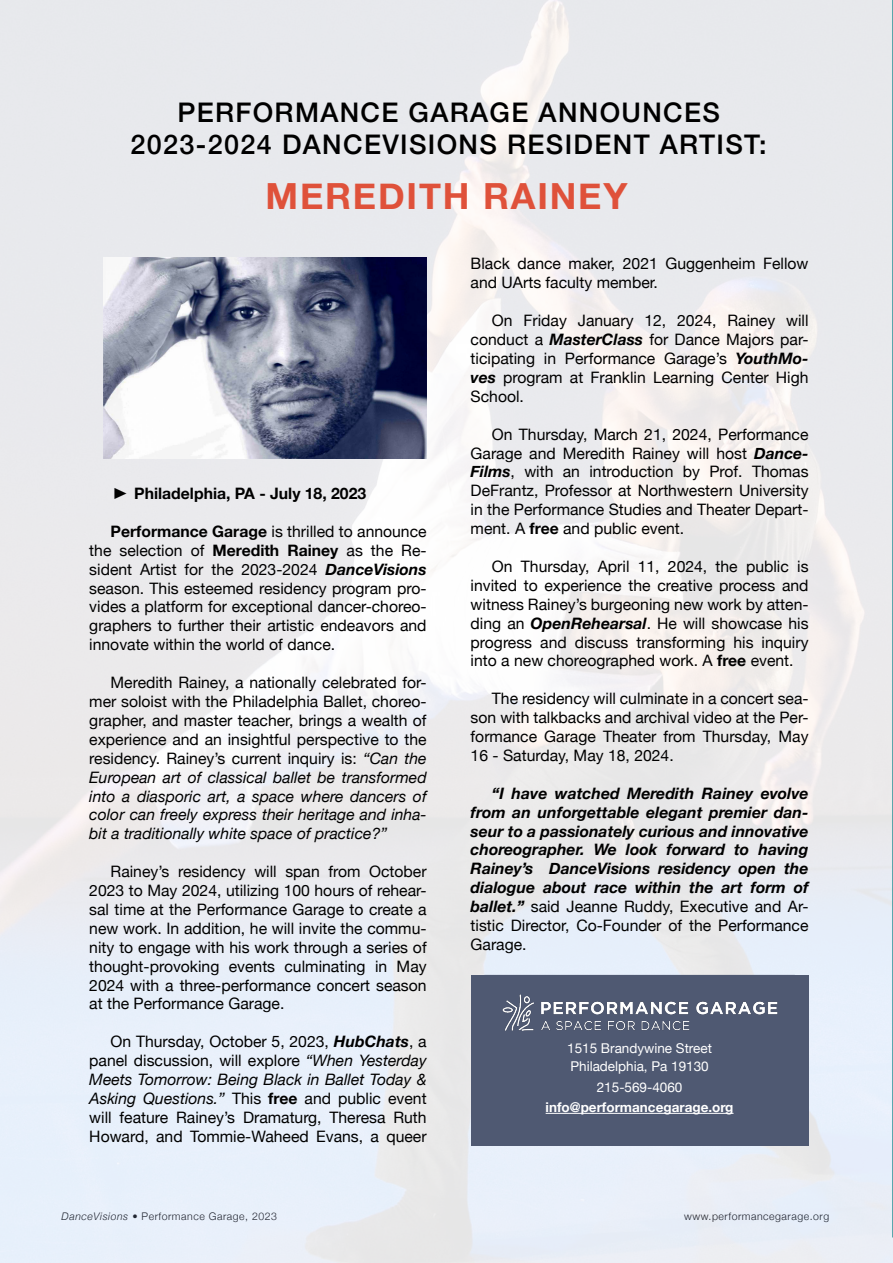
<style>
.page{position:relative;width:893px;height:1263px;background:#fff}
.page>*{position:absolute;margin:0;border:0;box-sizing:border-box;transform-origin:0 0}
.t1{font:700 36px "Helvetica Neue";letter-spacing:.05em;color:#df513a}
.t2{font:500 27px "Helvetica Neue";letter-spacing:.05em;color:#000}
.Estilo_de_parágrafo_1{font:15.75px/18.9px "Helvetica Neue";color:#000;text-align:justify}
.Estilo_de_parágrafo_1-2{font:italic 700 15.75px/18.9px "Helvetica Neue";color:#000;text-align:justify}
.t3{font:700 15.75px "Helvetica Neue";color:#000}
.Estilo_de_parágrafo_1-3{font:13.5px "Helvetica Neue";color:#fff}
.Estilo_de_parágrafo_1-4{font:700 13.5px "Helvetica Neue";color:#fff}
.t4{font:300 10.5px "Helvetica Neue";letter-spacing:.05em;color:#231f20}
.s1{font-weight:400}
.s2{font-weight:700}
.s3{font-weight:700;font-style:italic}
.s4{font-style:italic}
.s5{font-weight:400;font-style:normal}
</style>
<div class="page">
<img style="left:0;top:0;width:893px;height:1263px">
<img style="left:103px;top:258px;width:324px;height:200px">
<hr style="left:892px;top:0;width:1px;height:1237px;background:#2d9196">
<div style="left:471px;top:1011px;width:337px;height:135px;background:#4f5972"></div>
<hr style="left:546px;top:1113px;width:187px;height:1px;background:#fff">
<img style="left:487px;top:978px;width:305px;height:53px">
<div style="left:484px;top:975px;width:311px;height:64px;border:2px solid #4f5972"></div>
<p class="t2" style="left:177px;top:91px;width:544px">PERFORMANCE GARAGE ANNOUNCES</p>
<p class="t2" style="left:130px;top:123px;width:638px">2023-2024 DANCEVISIONS RESIDENT ARTIST:</p>
<p class="t1" style="left:266px;top:168px;width:363px">MEREDITH RAINEY</p>
<p class="t3" style="left:111px;top:481px;width:257px"><span class="s1">࢝</span> Philadelphia, PA - July 18, 2023</p>
<p class="Estilo_de_parágrafo_1" style="left:89px;top:523px;width:339px;text-indent:21px"><span class="s2">Performance Garage</span> is thrilled to announce the selection of <span class="s2">Meredith Rainey</span> as the Re&shy;sident Artist for the 2023-2024 <span class="s3">DanceVisions </span>season. This esteemed residency program pro&shy;vides a platform for exceptional dancer-choreo&shy;graphers to further their artistic endeavors and innovate within the world of dance.</p>
<p class="Estilo_de_parágrafo_1" style="left:89px;top:674px;width:339px;text-indent:21px">Meredith Rainey, a nationally celebrated for&shy;mer soloist with the Philadelphia Ballet, choreo&shy;grapher, and master teacher, brings a wealth of experience and an insightful perspective to the residency. Rainey’s current inquiry is: <span class="s4">“Can the European art of classical ballet be transformed into a diasporic art, a space where dancers of color can freely express their heritage and inha&shy;bit a traditionally white space of practice?”</span></p>
<p class="Estilo_de_parágrafo_1" style="left:89px;top:863px;width:339px;text-indent:21px">Rainey’s residency will span from October 2023 to May 2024, utilizing 100 hours of rehear&shy;sal time at the Performance Garage to create a new work. In addition, he will invite the commu&shy;nity to engage with his work through a series of thought-provoking events culminating in May 2024 with a three-performance concert season at the Performance Garage.</p>
<p class="Estilo_de_parágrafo_1" style="left:89px;top:1033px;width:339px;text-indent:21px">On Thursday, October 5, 2023, <span class="s3">HubChats</span>, a panel discussion, will explore <span class="s4">“When Yesterday Meets Tomorrow: Being Black in Ballet Today &amp; Asking Questions.”</span> This <span class="s2">free</span> and public event will feature Rainey’s Dramaturg, Theresa Ruth Howard, and Tommie-Waheed Evans, a queer</p>
<p class="Estilo_de_parágrafo_1" style="left:471px;top:255px;width:339px">Black dance maker, 2021 Guggenheim Fellow and UArts faculty member.</p>
<p class="Estilo_de_parágrafo_1" style="left:471px;top:312px;width:339px;text-indent:21px">On Friday January 12, 2024, Rainey will conduct a <span class="s3">MasterClass</span> for Dance Majors par&shy;ticipating in Performance Garage’s <span class="s3">YouthMo&shy;ves</span> program at Franklin Learning Center High School.</p>
<p class="Estilo_de_parágrafo_1" style="left:471px;top:425px;width:339px;text-indent:21px">On Thursday, March 21, 2024, Performance Garage and Meredith Rainey will host <span class="s3">Dance-Films</span>, with an introduction by Prof. Thomas DeFrantz, Professor at Northwestern University in the Performance Studies and Theater Depart&shy;ment. A <span class="s2">free</span> and public event.</p>
<p class="Estilo_de_parágrafo_1" style="left:471px;top:558px;width:339px;text-indent:21px">On Thursday, April 11, 2024, the public is invited to experience the creative process and witness Rainey’s burgeoning new work by atten&shy;ding an <span class="s3">OpenRehearsal</span>. He will showcase his progress and discuss transforming his inquiry into a new choreographed work. A <span class="s2">free</span> event.</p>
<p class="Estilo_de_parágrafo_1" style="left:471px;top:690px;width:339px;text-indent:21px">The residency will culminate in a concert sea&shy;son with talkbacks and archival video at the Per&shy;formance Garage Theater from Thursday, May 16 - Saturday, May 18, 2024.</p>
<p class="Estilo_de_parágrafo_1-2" style="left:471px;top:784px;width:339px;text-indent:21px">“I have watched Meredith Rainey evolve from an unforgettable elegant premier dan&shy;seur to a passionately curious and innovative choreographer. We look forward to having Rainey’s DanceVisions residency open the dialogue about race within the art form of ballet.” <span class="s5">said Jeanne Ruddy, Executive and Ar&shy;tistic Director, Co-Founder of the Performance Garage.</span></p>
<p class="Estilo_de_parágrafo_1-3" style="left:567px;top:1039px;width:146px">1515 Brandywine Street</p>
<p class="Estilo_de_parágrafo_1-3" style="left:570px;top:1056px;width:140px">Philadelphia, Pa 19130</p>
<p class="Estilo_de_parágrafo_1-3" style="left:597px;top:1077px;width:87px">215-569-4060</p>
<p class="Estilo_de_parágrafo_1-4" style="left:546px;top:1096px;width:189px">info@performancegarage.org</p>
<p class="t4" style="left:62px;top:1208px;width:217px"><span class="s4">DanceVisions</span> • Performance Garage, 2023</p>
<p class="t4" style="left:684px;top:1208px;width:146px">www.performancegarage.org</p>
</div>
